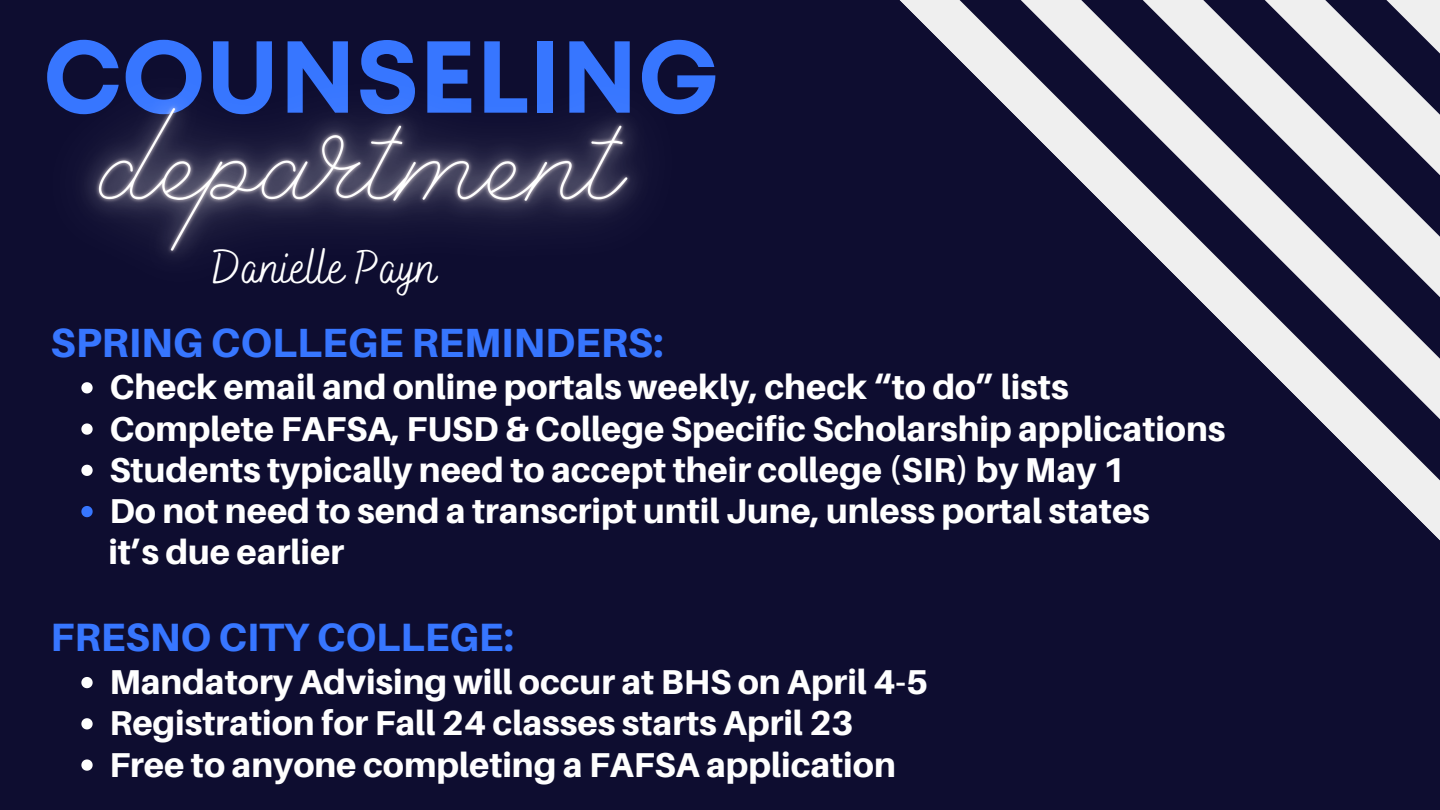
<style>
.page{position:relative;width:1440px;height:810px;background:#0e0d30}
.page>*{position:absolute;margin:0;border:0;box-sizing:border-box;transform-origin:0 0}
.t1{font:700 102px "Mont";color:#3776ff}
.t2{font:47.5px "Bakerie Smooth";color:#fefefe}
.t3{font:800 40.8px "Aileron";color:#3776ff}
.t4{font:800 39.5px "Aileron";color:#3776ff}
.t5{font:800 34.5px "Aileron";color:#fff}
.t6{font:800 34.5px "Aileron";color:#fefefe}
</style>
<div class="page">
<svg style="left:899px;top:0;width:541px;height:541px"></svg>
<svg style="left:81px;top:382px;width:12px;height:11px"></svg>
<svg style="left:81px;top:423px;width:12px;height:12px"></svg>
<svg style="left:81px;top:465px;width:12px;height:11px"></svg>
<svg style="left:81px;top:506px;width:12px;height:11px"></svg>
<svg style="left:81px;top:677px;width:12px;height:11px"></svg>
<svg style="left:81px;top:718px;width:12px;height:11px"></svg>
<svg style="left:81px;top:759px;width:12px;height:12px"></svg>
<img style="left:83px;top:102px;width:556px;height:156px">
<p class="t1" style="left:43px;top:39px;width:678px">COUNSELING</p>
<p class="t2" style="left:212px;top:240px;width:226px">Danielle Payn</p>
<p class="t3" style="left:51px;top:317px;width:614px">SPRING COLLEGE REMINDERS:</p>
<h2 class="t5" style="left:109px;top:366px;width:961px">Check email and online portals weekly, check “to do” lists</h2>
<h3 class="t5" style="left:109px;top:407px;width:1118px">Complete FAFSA, FUSD &amp; College Specific Scholarship applications</h3>
<h4 class="t5" style="left:109px;top:448px;width:1017px">Students typically need to accept their college (SIR) by May 1</h4>
<p class="t5" style="left:109px;top:490px;width:1042px">Do not need to send a transcript until June, unless portal states</p>
<p class="t5" style="left:108px;top:531px;width:237px">it’s due earlier</p>
<p class="t4" style="left:51px;top:613px;width:465px">FRESNO CITY COLLEGE:</p>
<p class="t6" style="left:109px;top:661px;width:820px">Mandatory Advising will occur at BHS on April 4-5</p>
<h5 class="t6" style="left:109px;top:702px;width:746px">Registration for Fall 24 classes starts April 23</h5>
<h4 class="t6" style="left:109px;top:743px;width:788px">Free to anyone completing a FAFSA application</h4>
</div>
